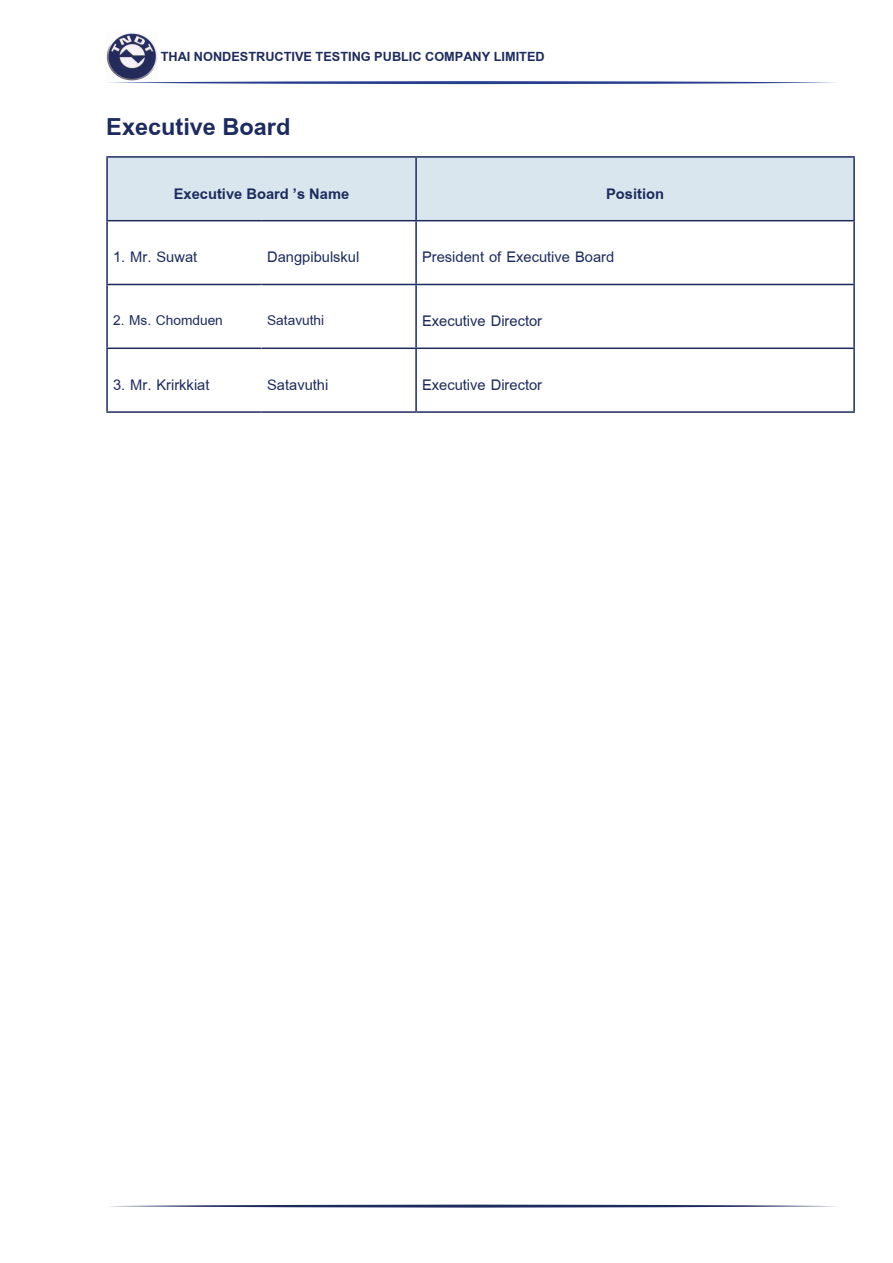
<style>
.page{position:relative;width:893px;height:1263px;background:#fff}
.page>*{position:absolute;margin:0;border:0;box-sizing:border-box;transform-origin:0 0}
.t1{font:700 36px "Browallia New";color:#1d2b5e}
.t2{font:22.5px "Browallia New";color:#1d2b5e}
.t3{font:700 22.5px "Browallia New";color:#1d2b5e}
.t4{font:21px "Browallia New";color:#1d2b5e}
.t5{font:700 19.5px "Browallia New";color:#1d2b5e}
</style>
<div class="page">
<svg style="left:109px;top:1204px;width:727px;height:3px"></svg>
<img style="left:106px;top:33px;width:52px;height:48px">
<svg style="left:108px;top:81px;width:727px;height:3px;background:#6e7fb3"></svg>
<div style="left:108px;top:158px;width:745px;height:62px;background:#dae6ee"></div>
<hr style="left:106px;top:284px;width:155px;height:1px;background:#1d2b5e">
<hr style="left:261px;top:284px;width:155px;height:1px;background:#1d2b5e">
<hr style="left:106px;top:347px;width:155px;height:2px;background:#1d2b5e">
<hr style="left:261px;top:347px;width:155px;height:2px;background:#1d2b5e">
<hr style="left:106px;top:411px;width:155px;height:2px;background:#1d2b5e">
<hr style="left:261px;top:411px;width:155px;height:2px;background:#1d2b5e">
<hr style="left:416px;top:220px;width:439px;height:1px;background:#1d2b5e">
<hr style="left:416px;top:284px;width:439px;height:1px;background:#1d2b5e">
<hr style="left:416px;top:347px;width:439px;height:2px;background:#1d2b5e">
<hr style="left:415px;top:158px;width:2px;height:62px;background:#1d2b5e">
<hr style="left:853px;top:158px;width:2px;height:62px;background:#1d2b5e">
<hr style="left:853px;top:221px;width:2px;height:63px;background:#1d2b5e">
<hr style="left:853px;top:285px;width:2px;height:62px;background:#1d2b5e">
<hr style="left:853px;top:349px;width:2px;height:62px;background:#1d2b5e">
<hr style="left:415px;top:221px;width:2px;height:63px;background:#1d2b5e">
<hr style="left:415px;top:349px;width:2px;height:62px;background:#1d2b5e">
<hr style="left:106px;top:221px;width:2px;height:63px;background:#1d2b5e">
<hr style="left:106px;top:349px;width:2px;height:62px;background:#1d2b5e">
<hr style="left:416px;top:411px;width:439px;height:2px;background:#1d2b5e">
<hr style="left:106px;top:156px;width:155px;height:2px;background:#1d2b5e">
<hr style="left:106px;top:158px;width:2px;height:62px;background:#1d2b5e">
<hr style="left:261px;top:156px;width:155px;height:2px;background:#1d2b5e">
<hr style="left:416px;top:156px;width:439px;height:2px;background:#1d2b5e">
<hr style="left:106px;top:220px;width:155px;height:1px;background:#1d2b5e">
<hr style="left:261px;top:220px;width:155px;height:1px;background:#1d2b5e">
<hr style="left:415px;top:285px;width:2px;height:62px;background:#1d2b5e">
<hr style="left:106px;top:285px;width:2px;height:62px;background:#1d2b5e">
<p class="t5" style="left:161px;top:44px;width:385px">THAI NONDESTRUCTIVE TESTING PUBLIC COMPANY LIMITED</p>
<p class="t1" style="left:106px;top:104px;width:186px">Executive Board</p>
<p class="t3" style="left:174px;top:179px;width:177px">Executive Board ’s Name</p>
<p class="t3" style="left:606px;top:179px;width:59px">Position</p>
<p class="t2" style="left:113px;top:243px;width:86px">1. Mr. Suwat</p>
<p class="t2" style="left:267px;top:243px;width:94px">Dangpibulskul</p>
<p class="t2" style="left:422px;top:243px;width:194px">President of Executive Board</p>
<p class="t4" style="left:113px;top:307px;width:111px">2. Ms. Chomduen</p>
<p class="t4" style="left:267px;top:307px;width:59px">Satavuthi</p>
<p class="t2" style="left:422px;top:306px;width:122px">Executive Director</p>
<p class="t2" style="left:113px;top:370px;width:98px">3. Mr. Krirkkiat</p>
<p class="t2" style="left:267px;top:370px;width:63px">Satavuthi</p>
<p class="t2" style="left:422px;top:370px;width:122px">Executive Director</p>
</div>
